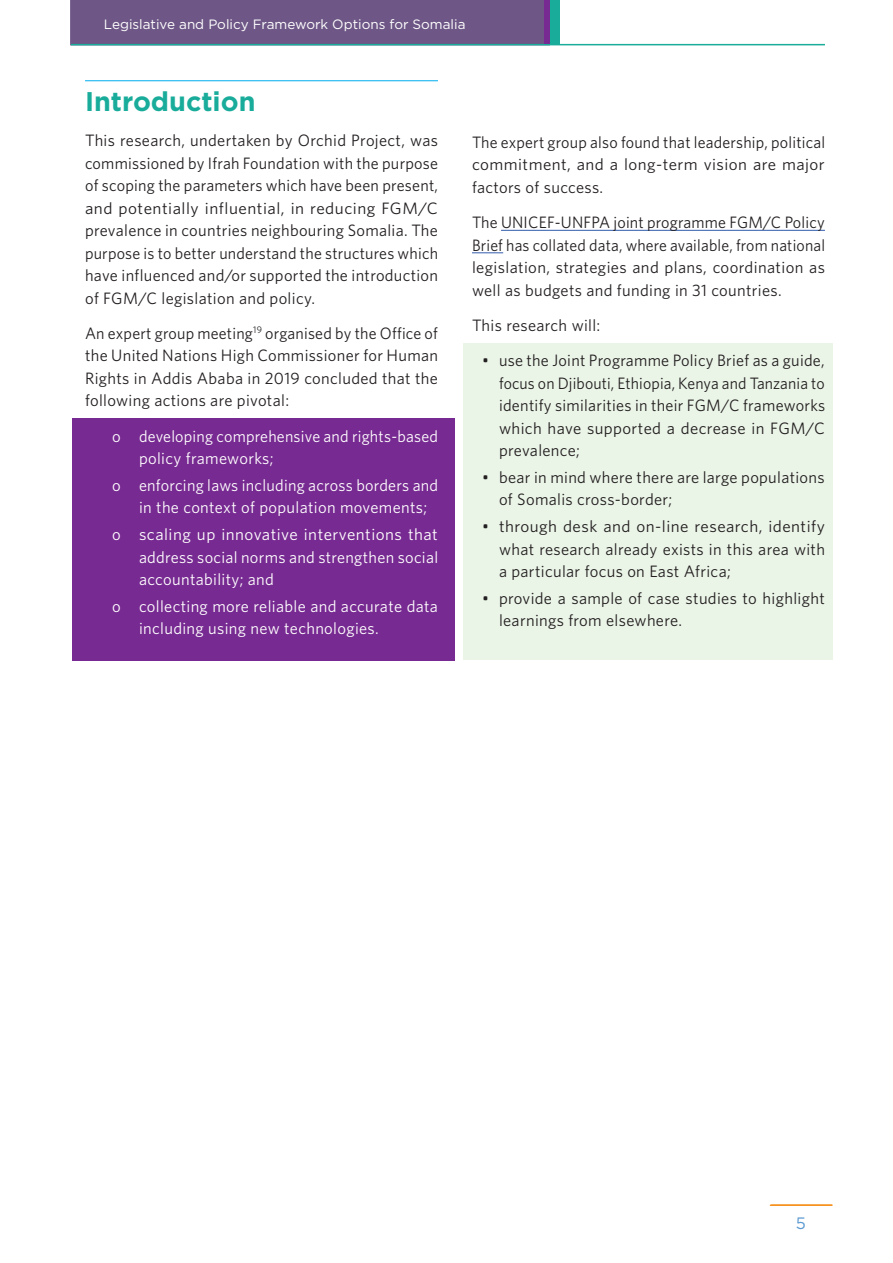
<style>
.page{position:relative;width:893px;height:1263px;background:#fff}
.page>*{position:absolute;margin:0;border:0;box-sizing:border-box;transform-origin:0 0}
.t1{font:700 27px "Gotham";color:#19ac9b}
.t2{font:16.5px/22.5px "Whitney HTF";letter-spacing:.02em;color:#231f20;text-align:justify}
.t3{font:16.5px/22.5px "Whitney HTF";letter-spacing:.02em;color:#fff}
.t4{font:16.5px "Gotham";color:#5c9ad3}
.t5{font:13.5px "Gotham";color:#fff}
</style>
<div class="page">
<div style="left:70px;top:0;width:474px;height:45px;background:#6e5786"></div>
<hr style="left:71px;top:44px;width:754px;height:1px;background:#19ac9b">
<hr style="left:770px;top:1204px;width:62px;height:2px;background:#f69220">
<div style="left:549px;top:0;width:11px;height:44px;background:#19ac9b"></div>
<div style="left:544px;top:0;width:5px;height:44px;background:#772a91"></div>
<div style="left:463px;top:344px;width:370px;height:316px;background:#eaf4e7"></div>
<div style="left:72px;top:418px;width:383px;height:242px;background:#772a91"></div>
<hr style="left:85px;top:80px;width:353px;height:1px;background:#00aeef">
<hr style="left:501px;top:230px;width:324px;height:1px;background:#325caa">
<hr style="left:472px;top:253px;width:31px;height:1px;background:#325caa">
<p class="t5" style="left:104px;top:15px;width:363px">Legislative and Policy Framework Options for Somalia</p>
<h1 class="t1" style="left:85px;top:83px;width:172px">Introduction</h1>
<p class="t2" style="left:85px;top:129px;width:355px">This research, undertaken by Orchid Project, was commissioned by Ifrah Foundation with the purpose of scoping the parameters which have been present, and potentially influential, in reducing FGM/C prevalence in countries neighbouring Somalia. The purpose is to better understand the structures which have influenced and/or supported the introduction of FGM/C legislation and policy.</p>
<p class="t2" style="left:85px;top:322px;width:354px">An expert group meeting<sup>19</sup> organised by the Office of the United Nations High Commissioner for Human Rights in Addis Ababa in 2019 concluded that the following actions are pivotal:</p>
<p class="t3" style="left:139px;top:424px;width:300px;text-indent:-27px">o developing comprehensive and rights-based policy frameworks;</p>
<p class="t3" style="left:139px;top:474px;width:301px;text-indent:-27px">o enforcing laws including across borders and in the context of population movements;</p>
<p class="t3" style="left:139px;top:523px;width:301px;text-align:justify;text-indent:-27px">o scaling up innovative interventions that address social norms and strengthen social accountability; and</p>
<p class="t3" style="left:139px;top:595px;width:300px;text-indent:-27px">o collecting more reliable and accurate data including using new technologies.</p>
<p class="t2" style="left:472px;top:130px;width:355px">The expert group also found that leadership, political commitment, and a long-term vision are major factors of success.</p>
<p class="t2" style="left:472px;top:211px;width:355px">The UNICEF-UNFPA joint programme FGM/C Policy Brief has collated data, where available, from national legislation, strategies and plans, coordination as well as budgets and funding in 31 countries.</p>
<p class="t2" style="left:472px;top:314px;width:130px">This research will:</p>
<p class="t2" style="left:499px;top:349px;width:328px;text-indent:-17px">• use the Joint Programme Policy Brief as a guide, focus on Djibouti, Ethiopia, Kenya and Tanzania to identify similarities in their FGM/C frameworks which have supported a decrease in FGM/C prevalence;</p>
<p class="t2" style="left:499px;top:466px;width:327px;text-indent:-17px">• bear in mind where there are large populations of Somalis cross-border;</p>
<p class="t2" style="left:499px;top:515px;width:327px;text-indent:-17px">• through desk and on-line research, identify what research already exists in this area with a particular focus on East Africa;</p>
<p class="t2" style="left:499px;top:587px;width:327px;text-indent:-17px">• provide a sample of case studies to highlight learnings from elsewhere.</p>
<p class="t4" style="left:796px;top:1213px;width:12px">5</p>
</div>
